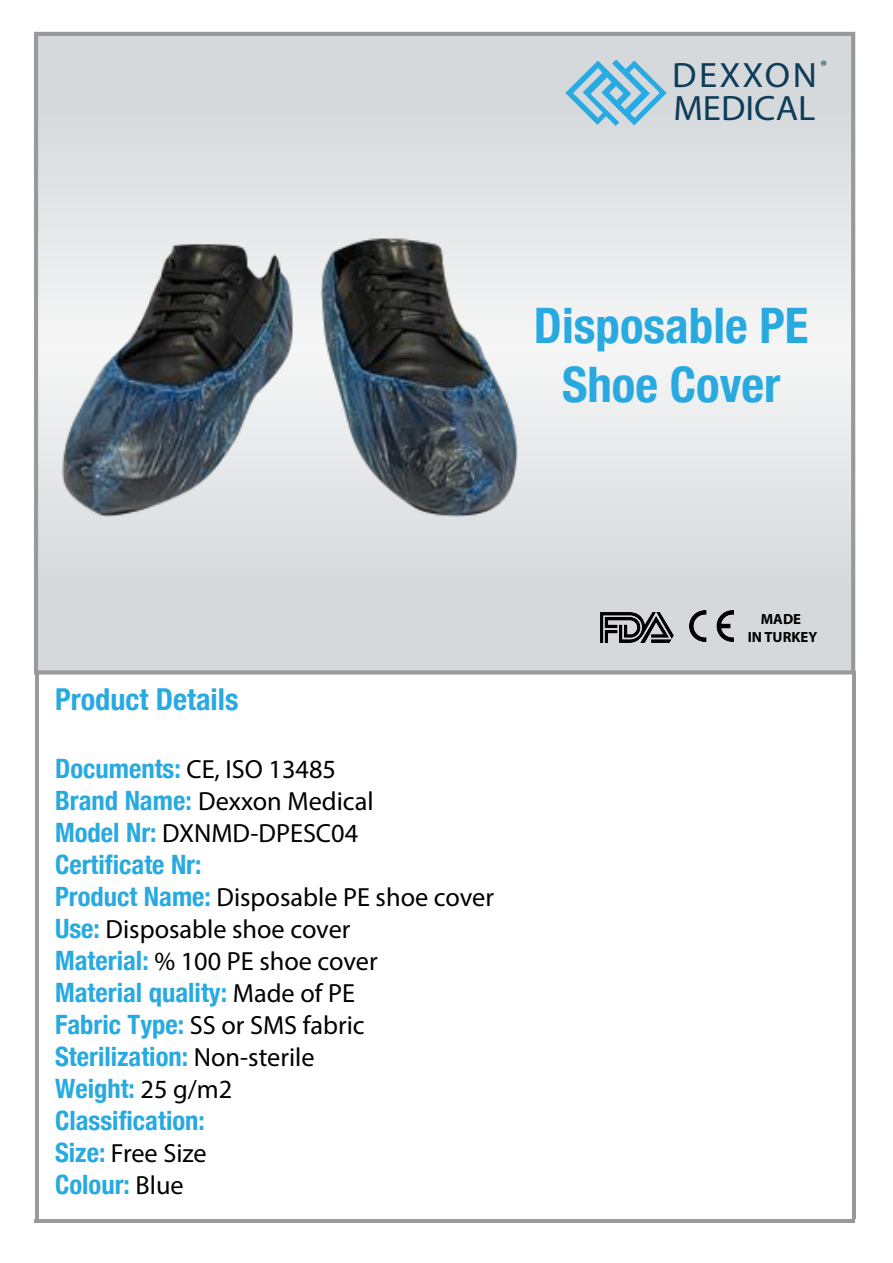
<style>
.page{position:relative;width:893px;height:1263px;background:#fff}
.page>*{position:absolute;margin:0;border:0;box-sizing:border-box;transform-origin:0 0}
.t1{font:700 condensed 48.9px/58.8px "Helvetica Neue";color:#28aae1;text-align:center}
.t2{font:35.25px/33.6px "Myriad Pro";letter-spacing:.005em;color:#0d3d5a;scale:1.04 1}
.t3{font:700 condensed 30.15px "Helvetica Neue";color:#28aae1}
.t4{font:700 condensed 26.7px/32px "Helvetica Neue";color:#28aae1}
.t5{font:26.25px/32px "Myriad Pro";color:#000}
.t6{font:15.15px "Myriad Pro";color:#0d3d5a;scale:1.04 1}
.t7{font:700 14.85px/17.7px "Myriad Pro";color:#000;text-align:center}
.s1{font-family:"Helvetica Neue";font-weight:700;font-stretch:condensed;font-size:26.7px;color:#28aae1}
.s2{font-family:"Myriad Pro";font-weight:400;font-stretch:normal;font-size:26.25px;color:#000}
</style>
<div class="page">
<svg style="left:39px;top:37px;width:811px;height:632px"></svg>
<div style="left:34px;top:32px;width:821px;height:642px;border:4px solid #999"></div>
<svg style="left:565px;top:59px;width:102px;height:67px"></svg>
<img style="left:600px;top:612px;width:74px;height:30px">
<img style="left:689px;top:611px;width:44px;height:31px">
<hr style="left:36px;top:671px;width:3px;height:548px;background:#999">
<hr style="left:852px;top:671px;width:3px;height:548px;background:#999">
<hr style="left:34px;top:1219px;width:821px;height:3px;background:#999">
<img style="left:63px;top:238px;width:454px;height:279px">
<h2 class="t2" style="left:672px;top:57px;width:141px">DEXXON<br>MEDICAL</h2>
<p class="t6" style="left:820px;top:56px;width:8px">®</p>
<h1 class="t1" style="left:534px;top:293px;width:276px">Disposable PE<br>Shoe Cover</h1>
<p class="t3" style="left:55px;top:674px;width:185px">Product Details</p>
<p class="t5" style="left:55px;top:753px;width:320px"><span class="s1">Documents:</span> CE, ISO 13485<br><span class="s1">Brand Name:</span> Dexxon Medical<br><span class="s1">Model Nr:</span> DXNMD-DPESC04</p>
<p class="t4" style="left:55px;top:847px;width:148px">Certificate Nr:</p>
<p class="t5" style="left:55px;top:881px;width:440px"><span class="s1">Product Name:</span> Disposable PE shoe cover<br><span class="s1">Use:</span> Disposable shoe cover<br><span class="s1">Material:</span> % 100 PE shoe cover</p>
<p class="t4" style="left:55px;top:975px;width:301px">Material quality: <span class="s2">Made of PE</span></p>
<p class="t5" style="left:55px;top:1009px;width:311px"><span class="s1">Fabric Type:</span> SS or SMS fabric</p>
<p class="t4" style="left:55px;top:1039px;width:261px">Sterilization: <span class="s2">Non-sterile<br></span>Weight: <span class="s2">25 g/m2<br></span>Classification:</p>
<p class="t5" style="left:55px;top:1137px;width:153px"><span class="s1">Size:</span> Free Size</p>
<p class="t4" style="left:55px;top:1167px;width:130px">Colour: <span class="s2">Blue</span></p>
<p class="t7" style="left:748px;top:610px;width:71px">MADE<br>IN TURKEY</p>
</div>
